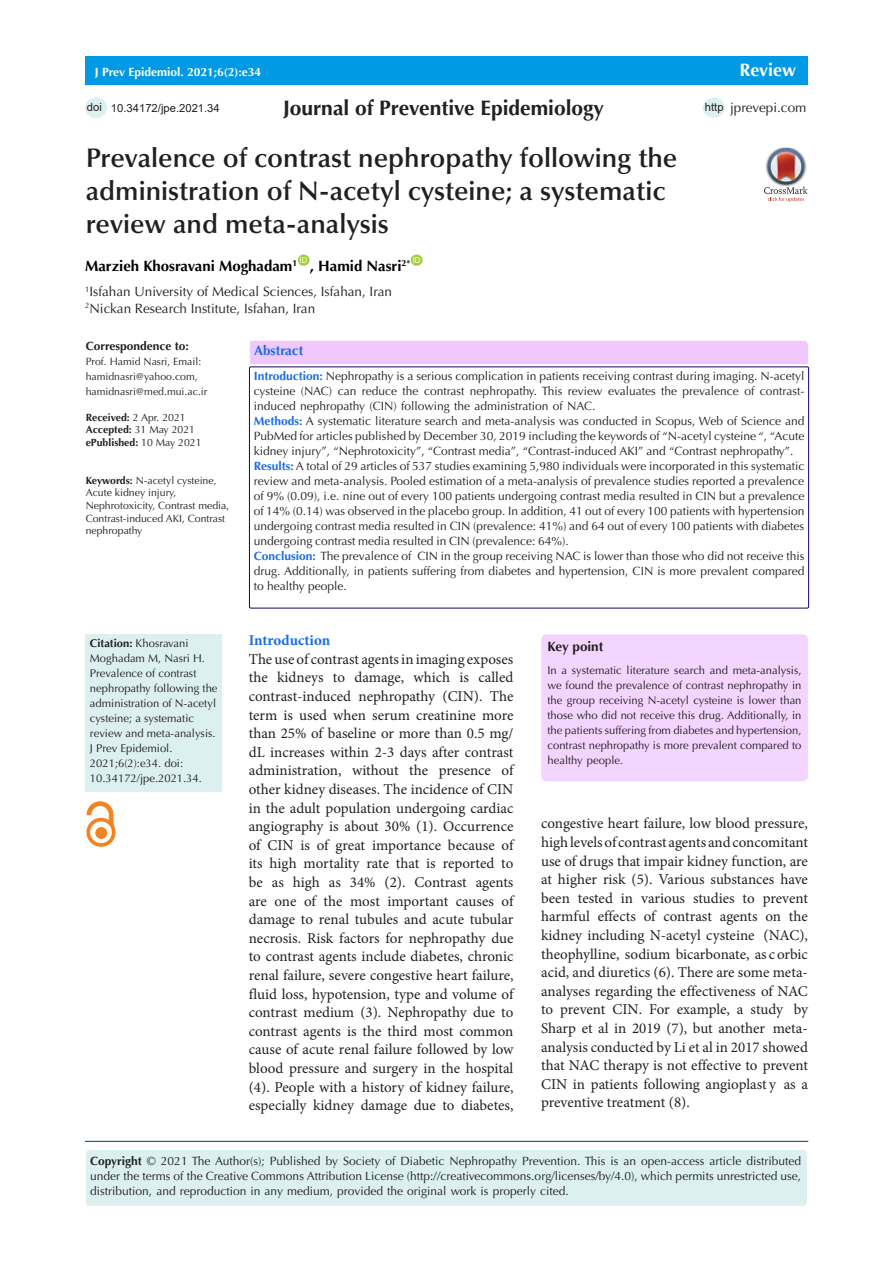
<style>
.page{position:relative;width:893px;height:1263px;background:#fff}
.page>*{position:absolute;margin:0;border:0;box-sizing:border-box;transform-origin:0 0}
.t1{font:600 27px/33px "Optima LT Std";color:#231f20}
.t2{font:700 21px "Optima LT Std";color:#231f20}
.t3{font:700 18px "Optima LT Std";color:#fff}
.t4{font:15px/18.6px "Minion Pro";color:#231f20;text-align:justify}
.t5{font:700 15px "Optima LT Std";color:#000}
.t6{font:700 15px "Minion Pro";letter-spacing:-.005em;color:#196ce8}
.t7{font:13.5px "Optima LT Std";color:#231f20}
.t8{font:700 13.5px "Optima LT Std";color:#196ce8}
.t9{font:700 13.5px "Optima LT Std";color:#231f20}
.t10{font:12px/15px "Optima LT Std";color:#231f20;text-align:justify}
.t11{font:700 12px "Optima LT Std";color:#fff}
.t12{font:700 12px "Optima LT Std";color:#231f20}
.t13{font:11.25px/15px "Optima LT Std";color:#231f20}
.t14{font:11.25px "Arial";color:#231f20}
.t15{font:10.5px/12.6px "Optima LT Std";color:#231f20}
.t16{font:700 10.5px "Optima LT Std";color:#231f20}
.t17{font:7.8px "Arial";color:#fff}
.s1{font-weight:400}
.s2{font-weight:700}
.s3{font-weight:700;color:#196ce8}
</style>
<div class="page">
<hr style="left:85px;top:1141px;width:723px;height:1px;background:#053278">
<div style="left:85px;top:1149px;width:723px;height:57px;background:#dcf0f0;border-radius:4px"></div>
<div style="left:84px;top:1148px;width:724px;height:59px;border:2px solid #fff;border-radius:4px"></div>
<div style="left:85px;top:56px;width:723px;height:29px;background:#0099e5"></div>
<div style="left:298px;top:254px;width:11px;height:12px;background:#a6ce39;border-radius:50%"></div>
<div style="left:411px;top:254px;width:12px;height:12px;background:#a6ce39;border-radius:50%"></div>
<div style="left:249px;top:367px;width:560px;height:241px;border:1px solid #190066"></div>
<svg style="left:249px;top:340px;width:560px;height:25px;background:#f1cbfd"></svg>
<div style="left:96px;top:827px;width:11px;height:11px;background:#f58220;border-radius:50%"></div>
<div style="left:96px;top:827px;width:11px;height:11px;border:1px solid #f58220;border-radius:50%"></div>
<div style="left:86px;top:818px;width:30px;height:29px;border:4px solid #f58220;border-radius:50%"></div>
<svg style="left:87px;top:802px;width:26px;height:24px"></svg>
<div style="left:86px;top:634px;width:136px;height:158px;background:#dcf0f0"></div>
<div style="left:703px;top:97px;width:22px;height:21px;background:#dcf0f0;border-radius:50%"></div>
<div style="left:541px;top:634px;width:267px;height:147px;background:#f4d5ff;border-radius:5px"></div>
<div style="left:85px;top:97px;width:22px;height:21px;background:#dcf0f0;border-radius:50%"></div>
<img style="left:780px;top:147px;width:12px;height:1px">
<svg style="left:764px;top:148px;width:44px;height:54px"></svg>
<p class="t11" style="left:95px;top:65px;width:168px">J Prev Epidemiol. 2021;6(2):e34</p>
<p class="t3" style="left:739px;top:59px;width:58px">Review</p>
<p class="t2" style="left:283px;top:95px;width:322px">Journal of Preventive Epidemiology</p>
<p class="t14" style="left:87px;top:99px;width:17px">doi</p>
<p class="t14" style="left:111px;top:100px;width:110px">10.34172/jpe.2021.34</p>
<p class="t14" style="left:705px;top:99px;width:20px">http</p>
<p class="t7" style="left:730px;top:100px;width:78px">jprevepi.com</p>
<p class="t1" style="left:86px;top:142px;width:593px">Prevalence of contrast nephropathy following the administration of N-acetyl cysteine; a systematic review and meta-analysis</p>
<p class="t5" style="left:85px;top:257px;width:214px">Marzieh Khosravani Moghadam<sup>1</sup></p>
<p class="t17" style="left:300px;top:255px;width:9px">ID</p>
<p class="t5" style="left:310px;top:257px;width:102px">, Hamid Nasri<sup>2*</sup></p>
<p class="t17" style="left:413px;top:255px;width:9px">ID</p>
<p class="t7" style="left:85px;top:284px;width:308px"><sup>1</sup>Isfahan University of Medical Sciences, Isfahan, Iran</p>
<p class="t7" style="left:85px;top:300px;width:232px"><sup>2</sup>Nickan Research Institute, Isfahan, Iran</p>
<p class="t12" style="left:86px;top:339px;width:105px">Correspondence to:</p>
<p class="t15" style="left:86px;top:355px;width:123px;line-height:15px">Prof. Hamid Nasri, Email: hamidnasri@yahoo.com, hamidnasri@med.mui.ac.ir</p>
<p class="t16" style="left:86px;top:411px;width:102px">Received: <span class="s1">2 Apr. 2021</span></p>
<p class="t16" style="left:86px;top:424px;width:111px">Accepted: <span class="s1">31 May 2021</span></p>
<p class="t16" style="left:86px;top:436px;width:117px">ePublished: <span class="s1">10 May 2021</span></p>
<p class="t15" style="left:86px;top:474px;width:145px"><span class="s2">Keywords:</span> N-acetyl cysteine,<br>Acute kidney injury,<br>Nephrotoxicity, Contrast media,<br>Contrast-induced AKI, Contrast nephropathy</p>
<p class="t8" style="left:254px;top:342px;width:51px">Abstract</p>
<p class="t10" style="left:254px;top:368px;width:552px"><span class="s3">Introduction:</span> Nephropathy is a serious complication in patients receiving contrast during imaging. N-acetyl cysteine (NAC) can reduce the contrast nephropathy. This review evaluates the prevalence of contrast&shy;induced nephropathy (CIN) following the administration of NAC.</p>
<p class="t10" style="left:254px;top:413px;width:552px"><span class="s3">Methods:</span> A systematic literature search and meta-analysis was conducted in Scopus, Web of Science and PubMed for articles published by December 30, 2019 including the keywords of “N-acetyl cysteine “, “Acute kidney injury”, “Nephrotoxicity”, “Contrast media”, “Contrast-induced AKI” and “Contrast nephropathy”.</p>
<p class="t10" style="left:254px;top:458px;width:552px"><span class="s3">Results:</span> A total of 29 articles of 537 studies examining 5,980 individuals were incorporated in this systematic review and meta-analysis. Pooled estimation of a meta-analysis of prevalence studies reported a prevalence of 9% (0.09), i.e. nine out of every 100 patients undergoing contrast media resulted in CIN but a prevalence of 14% (0.14) was observed in the placebo group. In addition, 41 out of every 100 patients with hypertension undergoing contrast media resulted in CIN (prevalence: 41%) and 64 out of every 100 patients with diabetes undergoing contrast media resulted in CIN (prevalence: 64%).</p>
<p class="t10" style="left:254px;top:548px;width:552px"><span class="s3">Conclusion:</span> The prevalence of CIN in the group receiving NAC is lower than those who did not receive this drug. Additionally, in patients suffering from diabetes and hypertension, CIN is more prevalent compared to healthy people.</p>
<p class="t13" style="left:90px;top:636px;width:129px"><span class="s2">Citation:</span> Khosravani<br>Moghadam M, Nasri H.<br>Prevalence of contrast nephropathy following the administration of N-acetyl cysteine; a systematic review and meta-analysis.<br>J Prev Epidemiol.<br>2021;6(2):e34. doi:<br>10.34172/jpe.2021.34.</p>
<p class="t6" style="left:249px;top:630px;width:83px">Introduction</p>
<p class="t4" style="left:249px;top:650px;width:266px">The use of contrast agents in imaging exposes the kidneys to damage, which is called contrast-induced nephropathy (CIN). The term is used when serum creatinine more than 25% of baseline or more than 0.5 mg/ dL increases within 2-3 days after contrast administration, without the presence of other kidney diseases. The incidence of CIN in the adult population undergoing cardiac angiography is about 30% (1). Occurrence of CIN is of great importance because of its high mortality rate that is reported to be as high as 34% (2). Contrast agents are one of the most important causes of damage to renal tubules and acute tubular necrosis. Risk factors for nephropathy due to contrast agents include diabetes, chronic renal failure, severe congestive heart failure, fluid loss, hypotension, type and volume of contrast medium (3). Nephropathy due to contrast agents is the third most common cause of acute renal failure followed by low blood pressure and surgery in the hospital (4). People with a history of kidney failure, especially kidney damage due to diabetes,</p>
<p class="t9" style="left:547px;top:638px;width:57px">Key point</p>
<p class="t13" style="left:547px;top:663px;width:256px;text-align:justify">In a systematic literature search and meta-analysis, we found the prevalence of contrast nephropathy in the group receiving N-acetyl cysteine is lower than those who did not receive this drug. Additionally, in the patients suffering from diabetes and hypertension, contrast nephropathy is more prevalent compared to healthy people.</p>
<p class="t4" style="left:541px;top:814px;width:268px">congestive heart failure, low blood pressure, high levels of contrast agents and concomitant use of drugs that impair kidney function, are at higher risk (5). Various substances have been tested in various studies to prevent harmful effects of contrast agents on the kidney including N-acetyl cysteine (NAC), theophylline, sodium bicarbonate, as c orbic acid, and diuretics (6). There are some meta&shy;analyses regarding the effectiveness of NAC to prevent CIN. For example, a study by Sharp et al in 2019 (7), but another meta&shy;analysis conducted by Li et al in 2017 showed that NAC therapy is not effective to prevent CIN in patients following angioplast y as a preventive treatment (8).</p>
<p class="t10" style="left:90px;top:1153px;width:713px"><span class="s2">Copyright</span> © 2021 The Author(s); Published by Society of Diabetic Nephropathy Prevention. This is an open-access article distributed under the terms of the Creative Commons Attribution License (http://creativecommons.org/licenses/by/4.0), which permits unrestricted use, distribution, and reproduction in any medium, provided the original work is properly cited.</p>
</div>
